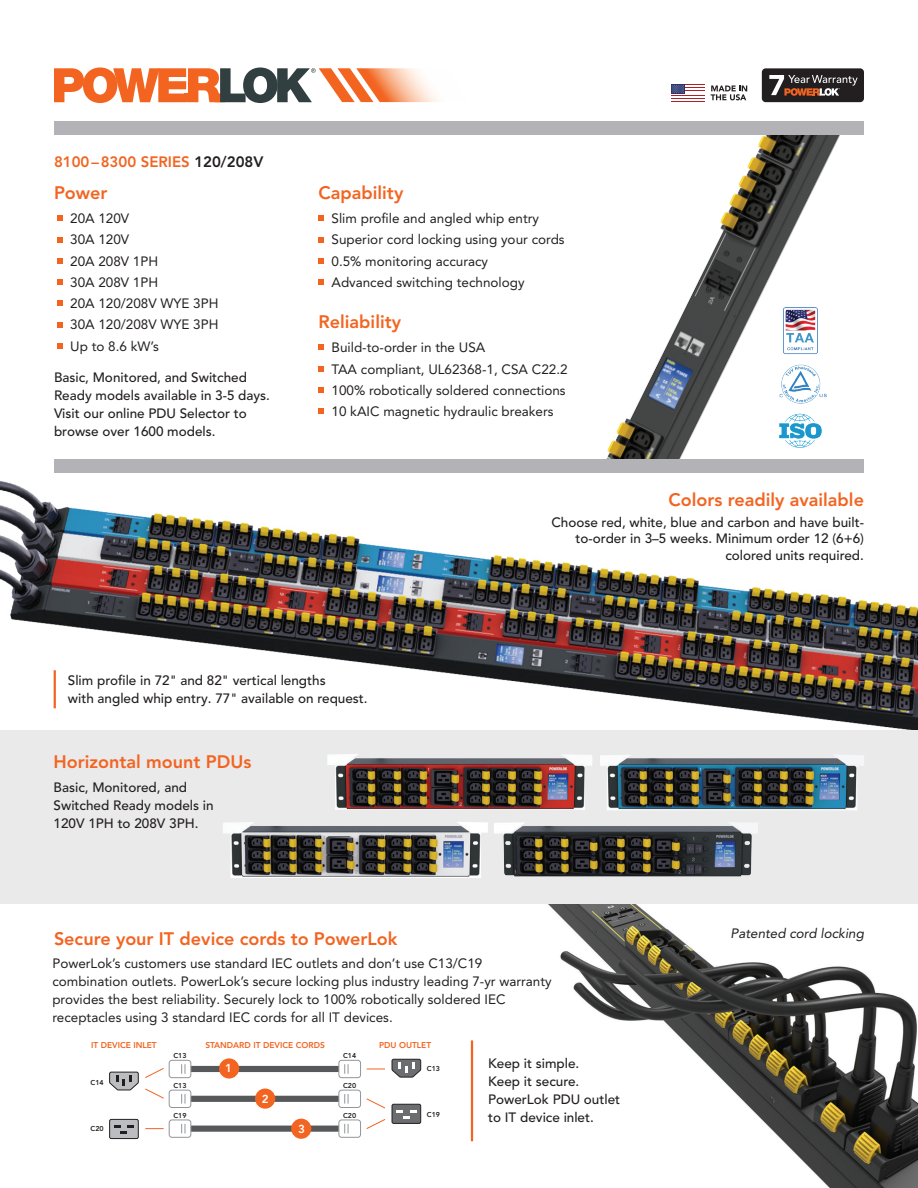
<style>
.page{position:relative;width:918px;height:1188px;background:#fff}
.page>*{position:absolute;margin:0;border:0;box-sizing:border-box;transform-origin:0 0}
.t1{font:800 18px "Avenir LT Pro";color:#f36421}
.t2{font:800 15px "Avenir LT Pro";color:#f36421}
.t3{font:13.5px/21.3px "Avenir LT Pro";color:#231f20}
.t4{font:500 13.5px/18px "Avenir LT Pro";color:#231f20}
.t5{font:italic 13.5px "Avenir LT Pro";color:#231f20}
.t6{font:800 11.55px "Avenir LT Pro";color:#fff}
.t7{font:800 8.4px "Avenir LT Pro";color:#f36421}
.t8{font:800 7.05px "Avenir LT Pro";color:#231f20}
.s1{color:#231f20}
</style>
<div class="page">
<img style="left:571px;top:134px;width:285px;height:325px">
<svg style="left:54px;top:68px;width:385px;height:35px"></svg>
<div style="left:54px;top:121px;width:810px;height:13px;background:#b3b3b7"></div>
<div style="left:54px;top:459px;width:810px;height:13px;background:#b3b3b7"></div>
<svg style="left:57px;top:216px;width:5px;height:5px"></svg>
<svg style="left:57px;top:237px;width:5px;height:5px"></svg>
<svg style="left:57px;top:258px;width:5px;height:5px"></svg>
<svg style="left:57px;top:279px;width:5px;height:6px"></svg>
<svg style="left:57px;top:301px;width:5px;height:5px"></svg>
<svg style="left:57px;top:322px;width:5px;height:5px"></svg>
<svg style="left:57px;top:343px;width:5px;height:5px"></svg>
<svg style="left:319px;top:216px;width:5px;height:5px"></svg>
<svg style="left:319px;top:237px;width:5px;height:5px"></svg>
<svg style="left:319px;top:258px;width:5px;height:5px"></svg>
<svg style="left:319px;top:279px;width:5px;height:6px"></svg>
<svg style="left:319px;top:345px;width:5px;height:5px"></svg>
<svg style="left:319px;top:366px;width:5px;height:5px"></svg>
<svg style="left:319px;top:387px;width:5px;height:6px"></svg>
<svg style="left:319px;top:409px;width:5px;height:5px"></svg>
<img style="left:772px;top:307px;width:56px;height:140px">
<img style="left:0;top:481px;width:918px;height:249px">
<img style="left:525px;top:903px;width:393px;height:285px">
<div style="left:188px;top:1066px;width:155px;height:6px;background:#57585a"></div>
<div style="left:169px;top:1060px;width:22px;height:18px;background:#fff;border-radius:3px"></div>
<div style="left:169px;top:1060px;width:22px;height:18px;border:1px solid #939598;border-radius:3px"></div>
<svg style="left:181px;top:1064px;width:5px;height:10px"></svg>
<div style="left:339px;top:1060px;width:22px;height:18px;background:#fff;border-radius:3px"></div>
<div style="left:338px;top:1060px;width:23px;height:18px;border:1px solid #939598;border-radius:3px"></div>
<svg style="left:344px;top:1064px;width:5px;height:10px"></svg>
<div style="left:188px;top:1096px;width:155px;height:6px;background:#57585a"></div>
<div style="left:169px;top:1090px;width:22px;height:17px;background:#fff;border-radius:3px"></div>
<div style="left:169px;top:1090px;width:22px;height:18px;border:1px solid #939598;border-radius:3px"></div>
<svg style="left:181px;top:1094px;width:5px;height:10px"></svg>
<div style="left:339px;top:1090px;width:22px;height:17px;background:#fff;border-radius:3px"></div>
<div style="left:338px;top:1090px;width:23px;height:18px;border:1px solid #939598;border-radius:3px"></div>
<svg style="left:344px;top:1094px;width:5px;height:10px"></svg>
<div style="left:188px;top:1126px;width:155px;height:6px;background:#57585a"></div>
<div style="left:169px;top:1120px;width:22px;height:17px;background:#fff;border-radius:3px"></div>
<div style="left:169px;top:1120px;width:22px;height:18px;border:1px solid #939598;border-radius:3px"></div>
<svg style="left:181px;top:1124px;width:5px;height:9px"></svg>
<div style="left:339px;top:1120px;width:22px;height:17px;background:#fff;border-radius:3px"></div>
<div style="left:338px;top:1120px;width:23px;height:18px;border:1px solid #939598;border-radius:3px"></div>
<svg style="left:344px;top:1124px;width:5px;height:9px"></svg>
<div style="left:392px;top:1104px;width:29px;height:19px;background:#6c6d70;border-radius:2px"></div>
<div style="left:392px;top:1104px;width:29px;height:20px;border:1px solid #231f20;border-radius:2px"></div>
<svg style="left:396px;top:1110px;width:20px;height:9px"></svg>
<svg style="left:391px;top:1058px;width:31px;height:20px"></svg>
<svg style="left:367px;top:1069px;width:18px;height:1px"></svg>
<svg style="left:366px;top:1098px;width:20px;height:11px"></svg>
<svg style="left:366px;top:1119px;width:20px;height:10px"></svg>
<div style="left:110px;top:1119px;width:28px;height:20px;background:#bcbdc0;border-radius:2px"></div>
<div style="left:109px;top:1119px;width:30px;height:20px;border:1px solid #231f20;border-radius:2px"></div>
<svg style="left:114px;top:1125px;width:20px;height:9px"></svg>
<svg style="left:145px;top:1128px;width:19px;height:1px"></svg>
<svg style="left:109px;top:1068px;width:55px;height:31px"></svg>
<div style="left:219px;top:1058px;width:20px;height:21px;background:#f36421;border-radius:50%"></div>
<div style="left:255px;top:1089px;width:20px;height:20px;background:#f36421;border-radius:50%"></div>
<div style="left:291px;top:1119px;width:20px;height:20px;background:#f36421;border-radius:50%"></div>
<hr style="left:471px;top:1040px;width:2px;height:101px;background:#f36421">
<div style="left:0;top:730px;width:918px;height:173px;background:#eaeaeb"></div>
<img style="left:223px;top:754px;width:641px;height:124px">
<hr style="left:54px;top:670px;width:2px;height:38px;background:#f36421">
<svg style="left:711px;top:86px;width:36px;height:14px"></svg>
<hr style="left:671px;top:84px;width:34px;height:2px;background:#af1f23">
<hr style="left:671px;top:101px;width:34px;height:1px;background:#af1f23">
<hr style="left:671px;top:98px;width:34px;height:1px;background:#af1f23">
<hr style="left:671px;top:95px;width:34px;height:2px;background:#af1f23">
<hr style="left:671px;top:92px;width:34px;height:2px;background:#af1f23">
<hr style="left:671px;top:90px;width:34px;height:1px;background:#af1f23">
<hr style="left:671px;top:87px;width:34px;height:1px;background:#af1f23">
<div style="left:671px;top:84px;width:13px;height:10px;background:#2c3971"></div>
<svg style="left:672px;top:85px;width:12px;height:8px"></svg>
<div style="left:762px;top:68px;width:102px;height:34px;background:#231f20;border-radius:4px"></div>
<svg style="left:769px;top:75px;width:89px;height:21px"></svg>
<p class="t2" style="left:54px;top:153px;width:211px">8100–8300 SERIES <span class="s1">120/208V</span></p>
<h1 class="t1" style="left:54px;top:182px;width:55px">Power</h1>
<p class="t3" style="left:70px;top:208px;width:150px">20A 120V<br>30A 120V<br>20A 208V 1PH<br>30A 208V 1PH<br>20A 120/208V WYE 3PH<br>30A 120/208V WYE 3PH<br>Up to 8.6 kW’s</p>
<p class="t4" style="left:54px;top:368px;width:218px">Basic, Monitored, and Switched<br>Ready models available in 3-5 days.<br>Visit our online PDU Selector to browse over 1600 models.</p>
<h1 class="t1" style="left:319px;top:182px;width:86px">Capability</h1>
<p class="t3" style="left:332px;top:208px;width:235px">Slim profile and angled whip entry<br>Superior cord locking using your cords<br>0.5% monitoring accuracy<br>Advanced switching technology</p>
<h1 class="t1" style="left:319px;top:311px;width:84px">Reliability</h1>
<p class="t3" style="left:332px;top:337px;width:238px">Build-to-order in the USA<br>TAA compliant, UL62368-1, CSA C22.2<br>100% robotically soldered connections 10 kAIC magnetic hydraulic breakers</p>
<h1 class="t1" style="left:669px;top:489px;width:197px">Colors readily available</h1>
<p class="t4" style="left:551px;top:514px;width:314px;line-height:16.5px;text-align:right">Choose red, white, blue and carbon and have built&shy;to-order in 3–5 weeks. Minimum order 12 (6+6) colored units required.</p>
<p class="t4" style="left:68px;top:672px;width:301px">Slim profile in 72" and 82" vertical lengths<br>with angled whip entry. 77" available on request.</p>
<h1 class="t1" style="left:54px;top:751px;width:199px">Horizontal mount PDUs</h1>
<p class="t4" style="left:54px;top:779px;width:162px">Basic, Monitored, and<br>Switched Ready models in<br>120V 1PH to 208V 3PH.</p>
<h1 class="t1" style="left:54px;top:928px;width:345px">Secure your IT device cords to PowerLok</h1>
<p class="t3" style="left:52px;top:955px;width:501px;line-height:18px">PowerLok’s customers use standard IEC outlets and don’t use C13/C19 combination outlets. PowerLok’s secure locking plus industry leading 7-yr warranty provides the best reliability. Securely lock to 100% robotically soldered IEC receptacles using 3 standard IEC cords for all IT devices.</p>
<p class="t7" style="left:91px;top:1040px;width:67px">IT DEVICE INLET</p>
<p class="t7" style="left:205px;top:1040px;width:121px">STANDARD IT DEVICE CORDS</p>
<p class="t7" style="left:379px;top:1040px;width:54px">PDU OUTLET</p>
<p class="t6" style="left:225px;top:1061px;width:8px">1</p>
<p class="t6" style="left:262px;top:1092px;width:8px">2</p>
<p class="t6" style="left:298px;top:1122px;width:8px">3</p>
<p class="t8" style="left:173px;top:1051px;width:15px">C13</p>
<p class="t8" style="left:343px;top:1051px;width:15px">C14</p>
<p class="t8" style="left:427px;top:1065px;width:15px">C13</p>
<p class="t8" style="left:91px;top:1079px;width:15px">C14</p>
<p class="t8" style="left:173px;top:1081px;width:15px">C13</p>
<p class="t8" style="left:343px;top:1081px;width:15px">C20</p>
<p class="t8" style="left:173px;top:1111px;width:15px">C19</p>
<p class="t8" style="left:343px;top:1111px;width:15px">C20</p>
<p class="t8" style="left:427px;top:1110px;width:15px">C19</p>
<p class="t8" style="left:91px;top:1124px;width:15px">C20</p>
<p class="t4" style="left:488px;top:1054px;width:134px">Keep it simple.<br>Keep it secure.<br>PowerLok PDU outlet to IT device inlet.</p>
<p class="t5" style="left:730px;top:925px;width:135px">Patented cord locking</p>
</div>
